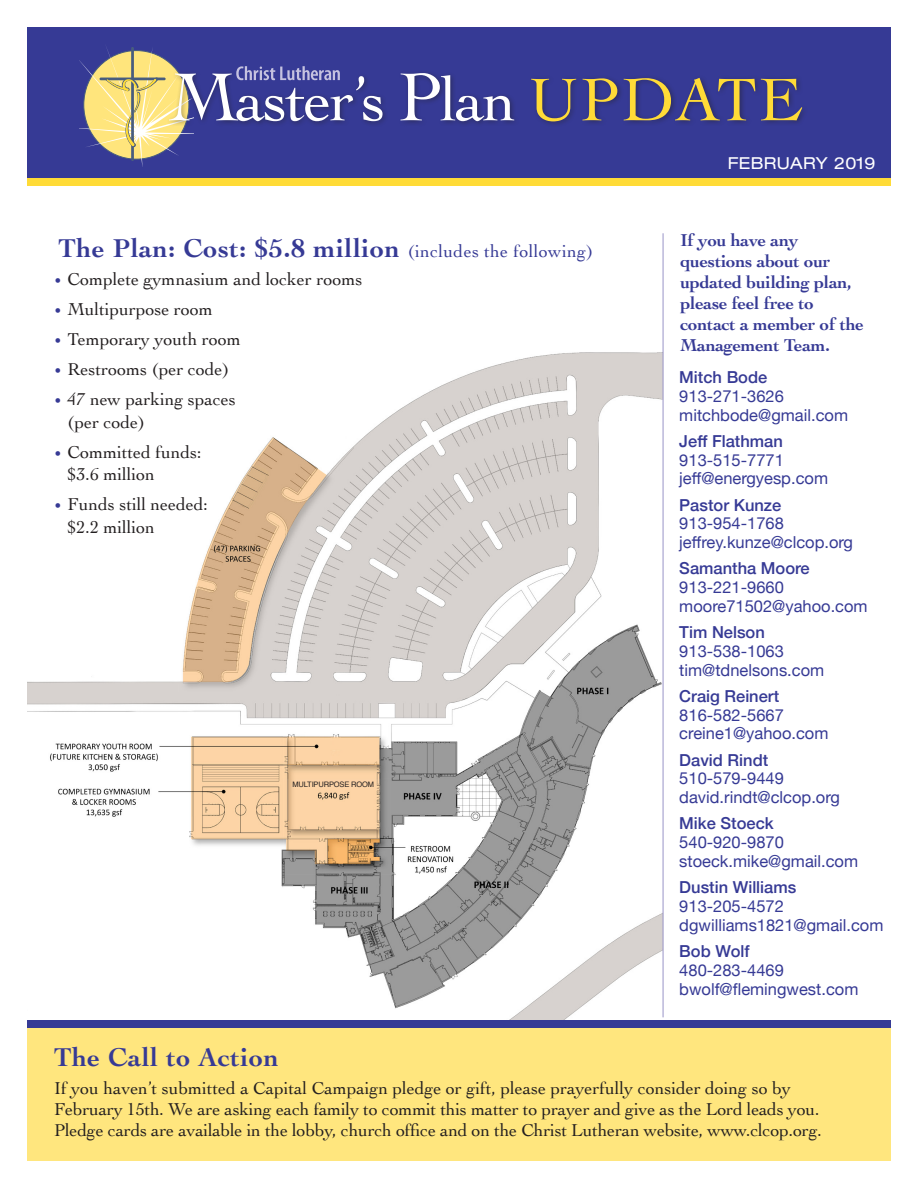
<style>
.page{position:relative;width:918px;height:1188px;background:#fff}
.page>*{position:absolute;margin:0;border:0;box-sizing:border-box;transform-origin:0 0}
.t1{font:63.3px "Cochin";letter-spacing:-.03em;color:#fff}
.t2{font:700 27px "Cochin";letter-spacing:.02em;color:#363a95}
.t3{font:18px/22.5px "Cochin";color:#231f20}
.t4{font:700 18px/21px "Cochin";letter-spacing:-.01em;color:#363a95}
.t5{font:16.5px "Helvetica Neue";color:#363a95}
.t6{font:500 16.5px "Helvetica Neue";color:#363a95}
.t7{font:expanded 16.5px "Helvetica Neue LT Std";letter-spacing:.02em;color:#fff}
.t8{font:7.5px "Helvetica";letter-spacing:-.02em;color:#231f20}
.s1{font-size:71.4px}
.s2{color:#ffdb37}
.s3{font-weight:400;font-size:18px}
.s4{font-family:"Helvetica Neue";font-size:21px;color:#363a95}
</style>
<div class="page">
<img style="left:27px;top:346px;width:636px;height:674px">
<hr style="left:663px;top:233px;width:1px;height:784px;background:#9994c7">
<div style="left:27px;top:1028px;width:864px;height:133px;background:#ffe67e"></div>
<div style="left:27px;top:27px;width:864px;height:151px;background:#363a95"></div>
<svg style="left:79px;top:47px;width:114px;height:120px"></svg>
<div style="left:166px;top:69px;width:642px;height:58px;background:#231f20;opacity:.45"></div>
<svg style="left:236px;top:66px;width:104px;height:14px"></svg>
<div style="left:27px;top:178px;width:864px;height:8px;background:#ffdb37"></div>
<div style="left:27px;top:1020px;width:864px;height:8px;background:#363a95"></div>
<p class="t1" style="left:169px;top:57px;width:634px"><span class="s1">M</span>aster’s <span class="s1">P</span>lan <span class="s2">UPDATE</span></p>
<p class="t7" style="left:728px;top:153px;width:149px">FEBRUARY 2019</p>
<p class="t2" style="left:58px;top:230px;width:536px">The Plan: Cost: $5.8 million <span class="s3">(includes the following)</span></p>
<p class="t3" style="left:54px;top:267px;width:310px"><span class="s4">•</span> Complete gymnasium and locker rooms</p>
<p class="t3" style="left:54px;top:297px;width:160px"><span class="s4">•</span> Multipurpose room</p>
<p class="t3" style="left:54px;top:327px;width:188px"><span class="s4">•</span> Temporary youth room</p>
<p class="t3" style="left:54px;top:357px;width:177px"><span class="s4">•</span> Restrooms (per code)</p>
<p class="t3" style="left:68px;top:387px;width:170px;text-indent:-14px"><span class="s4">•</span> 47 new parking spaces (per code)</p>
<p class="t3" style="left:68px;top:440px;width:136px;text-indent:-14px"><span class="s4">•</span> Committed funds: $3.6 million</p>
<p class="t3" style="left:68px;top:492px;width:142px;text-indent:-14px"><span class="s4">•</span> Funds still needed: $2.2 million</p>
<p class="t8" style="left:292px;top:779px;width:83px">MULTIPURPOSE ROOM</p>
<p class="t4" style="left:680px;top:229px;width:120px">If you have any</p>
<p class="t4" style="left:680px;top:250px;width:173px">questions about our updated building plan, please feel free to</p>
<p class="t4" style="left:680px;top:313px;width:185px">contact a member of the<br>Management Team.</p>
<p class="t6" style="left:679px;top:364px;width:90px">Mitch Bode</p>
<p class="t5" style="left:679px;top:384px;width:106px">913-271-3626</p>
<p class="t5" style="left:679px;top:403px;width:170px">mitchbode@gmail.com</p>
<p class="t6" style="left:679px;top:428px;width:105px">Jeff Flathman</p>
<p class="t5" style="left:679px;top:448px;width:106px">913-515-7771</p>
<p class="t5" style="left:679px;top:467px;width:150px">jeff@energyesp.com</p>
<p class="t6" style="left:679px;top:491px;width:104px">Pastor Kunze</p>
<p class="t5" style="left:679px;top:512px;width:106px">913-954-1768</p>
<p class="t5" style="left:679px;top:530px;width:175px">jeffrey.kunze@clcop.org</p>
<p class="t6" style="left:679px;top:555px;width:132px">Samantha Moore</p>
<p class="t5" style="left:679px;top:575px;width:106px">913-221-9660</p>
<p class="t5" style="left:679px;top:594px;width:190px">moore71502@yahoo.com</p>
<p class="t6" style="left:679px;top:619px;width:87px">Tim Nelson</p>
<p class="t5" style="left:679px;top:639px;width:106px">913-538-1063</p>
<p class="t5" style="left:679px;top:658px;width:146px">tim@tdnelsons.com</p>
<p class="t6" style="left:679px;top:683px;width:101px">Craig Reinert</p>
<p class="t5" style="left:679px;top:703px;width:106px">816-582-5667</p>
<p class="t5" style="left:679px;top:722px;width:151px">creine1@yahoo.com</p>
<p class="t6" style="left:679px;top:746px;width:90px">David Rindt</p>
<p class="t5" style="left:679px;top:767px;width:106px">510-579-9449</p>
<p class="t5" style="left:679px;top:785px;width:162px">david.rindt@clcop.org</p>
<p class="t6" style="left:679px;top:810px;width:96px">Mike Stoeck</p>
<p class="t5" style="left:679px;top:830px;width:106px">540-920-9870</p>
<p class="t5" style="left:679px;top:849px;width:180px">stoeck.mike@gmail.com</p>
<p class="t6" style="left:679px;top:874px;width:119px">Dustin Williams</p>
<p class="t5" style="left:679px;top:894px;width:106px">913-205-4572</p>
<p class="t5" style="left:679px;top:913px;width:206px">dgwilliams1821@gmail.com</p>
<p class="t6" style="left:679px;top:938px;width:72px">Bob Wolf</p>
<p class="t5" style="left:679px;top:958px;width:106px">480-283-4469</p>
<p class="t5" style="left:679px;top:977px;width:181px">bwolf@flemingwest.com</p>
<p class="t2" style="left:54px;top:1039px;width:226px">The Call to Action</p>
<p class="t3" style="left:54px;top:1077px;width:770px;line-height:21px">If you haven’t submitted a Capital Campaign pledge or gift, please prayerfully consider doing so by<br>February 15th. We are asking each family to commit this matter to prayer and give as the Lord leads you.<br>Pledge cards are available in the lobby, church office and on the Christ Lutheran website, www.clcop.org.</p>
</div>
